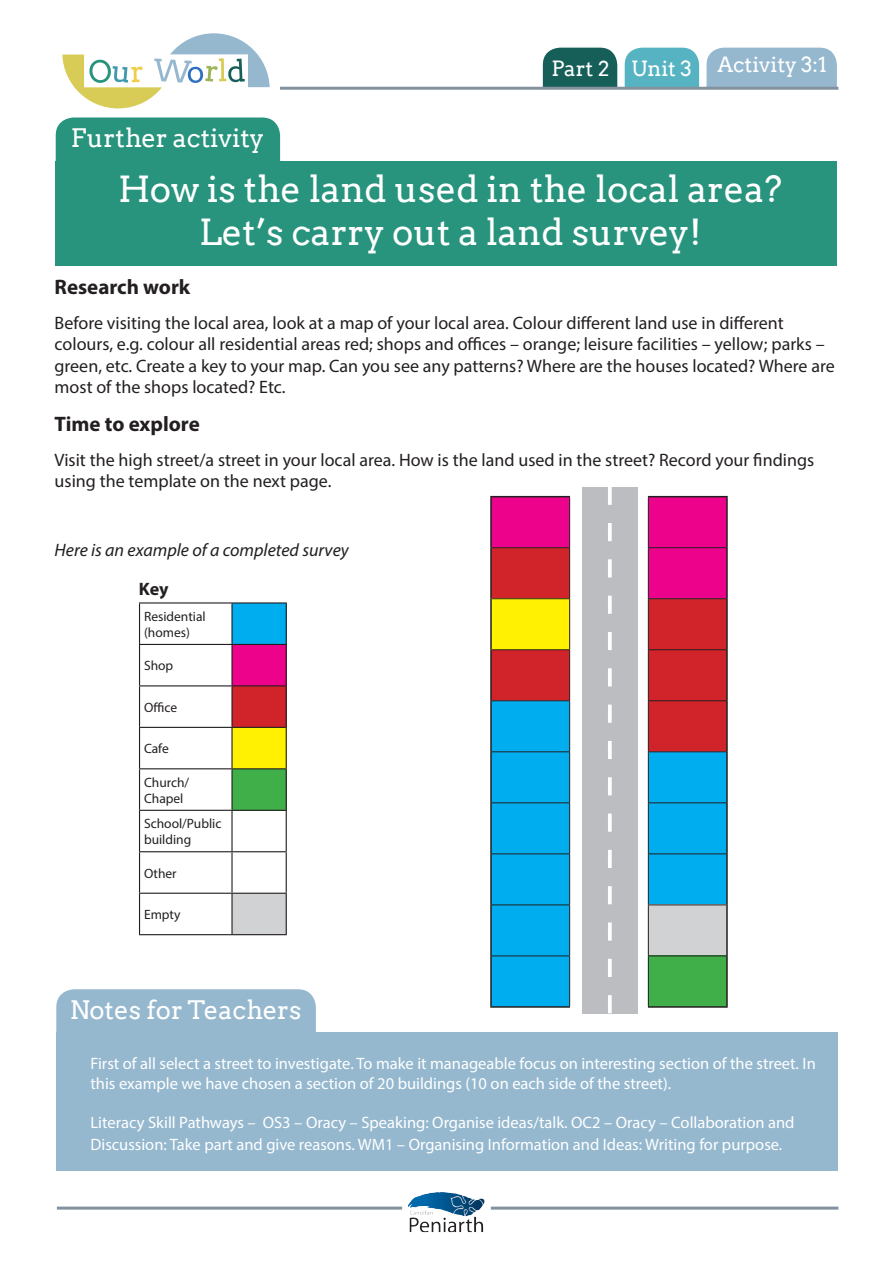
<style>
.page{position:relative;width:893px;height:1263px;background:#fff}
.page>*{position:absolute;margin:0;border:0;box-sizing:border-box;transform-origin:0 0}
.t1{font:36px "Arvo";color:#fff}
.t2{font:25.5px "Arvo";color:#fff}
.t3{font:700 21px "Myriad Pro";color:#231f20}
.t4{font:21px "Arvo";color:#fff}
.t5{font:18px/21.6px "Myriad Pro";color:#231f20}
.t6{font:italic 18px "Myriad Pro";color:#231f20}
.t7{font:700 18px "Myriad Pro";color:#231f20}
.t8{font:16.5px/19.8px "Myriad Pro";color:#fff}
.t9{font:13.5px/16.2px "Myriad Pro";color:#231f20}
</style>
<div class="page">
<svg style="left:541px;top:47px;width:298px;height:43px;background:#73a9b4"></svg>
<hr style="left:56px;top:87px;width:782px;height:3px;background:#83929e">
<div style="left:56px;top:33px;width:224px;height:80px;background:#fff"></div>
<svg style="left:62px;top:33px;width:208px;height:75px"></svg>
<hr style="left:57px;top:1206px;width:781px;height:3px;background:#83929e">
<div style="left:402px;top:1189px;width:89px;height:58px;background:#fff;border-radius:18px"></div>
<img style="left:408px;top:1192px;width:76px;height:40px">
<div style="left:56px;top:117px;width:224px;height:128px;background:#28947d;border-radius:18px"></div>
<div style="left:56px;top:161px;width:781px;height:105px;background:#28947d"></div>
<div style="left:56px;top:989px;width:260px;height:91px;background:#95b8cf;border-radius:18px"></div>
<div style="left:56px;top:1032px;width:782px;height:139px;background:#95b8cf"></div>
<div style="left:232px;top:603px;width:54px;height:41px;background:#00aeef"></div>
<div style="left:232px;top:644px;width:54px;height:42px;background:#ed028c"></div>
<div style="left:232px;top:686px;width:54px;height:41px;background:#d1232a"></div>
<div style="left:232px;top:727px;width:54px;height:42px;background:#fff101"></div>
<div style="left:232px;top:769px;width:54px;height:41px;background:#40ae49"></div>
<div style="left:232px;top:893px;width:54px;height:42px;background:#d1d2d4"></div>
<hr style="left:139px;top:602px;width:93px;height:1px;background:#231f20">
<hr style="left:139px;top:603px;width:1px;height:41px;background:#231f20">
<hr style="left:232px;top:602px;width:55px;height:1px;background:#231f20">
<hr style="left:231px;top:603px;width:2px;height:41px;background:#231f20">
<hr style="left:286px;top:603px;width:1px;height:41px;background:#231f20">
<hr style="left:139px;top:644px;width:93px;height:1px;background:#231f20">
<hr style="left:139px;top:645px;width:1px;height:40px;background:#231f20">
<hr style="left:232px;top:644px;width:55px;height:1px;background:#231f20">
<hr style="left:231px;top:645px;width:2px;height:40px;background:#231f20">
<hr style="left:286px;top:645px;width:1px;height:40px;background:#231f20">
<hr style="left:139px;top:685px;width:93px;height:1px;background:#231f20">
<hr style="left:139px;top:686px;width:1px;height:41px;background:#231f20">
<hr style="left:232px;top:685px;width:55px;height:1px;background:#231f20">
<hr style="left:231px;top:686px;width:2px;height:41px;background:#231f20">
<hr style="left:286px;top:686px;width:1px;height:41px;background:#231f20">
<hr style="left:139px;top:727px;width:93px;height:1px;background:#231f20">
<hr style="left:139px;top:728px;width:1px;height:40px;background:#231f20">
<hr style="left:232px;top:727px;width:55px;height:1px;background:#231f20">
<hr style="left:231px;top:728px;width:2px;height:40px;background:#231f20">
<hr style="left:286px;top:728px;width:1px;height:40px;background:#231f20">
<hr style="left:139px;top:768px;width:93px;height:1px;background:#231f20">
<hr style="left:139px;top:769px;width:1px;height:41px;background:#231f20">
<hr style="left:232px;top:768px;width:55px;height:1px;background:#231f20">
<hr style="left:231px;top:769px;width:2px;height:41px;background:#231f20">
<hr style="left:286px;top:769px;width:1px;height:41px;background:#231f20">
<hr style="left:139px;top:810px;width:93px;height:1px;background:#231f20">
<hr style="left:139px;top:811px;width:1px;height:40px;background:#231f20">
<hr style="left:232px;top:810px;width:55px;height:1px;background:#231f20">
<hr style="left:231px;top:811px;width:2px;height:40px;background:#231f20">
<hr style="left:286px;top:811px;width:1px;height:40px;background:#231f20">
<hr style="left:139px;top:851px;width:93px;height:1px;background:#231f20">
<hr style="left:139px;top:852px;width:1px;height:41px;background:#231f20">
<hr style="left:232px;top:851px;width:55px;height:1px;background:#231f20">
<hr style="left:231px;top:852px;width:2px;height:41px;background:#231f20">
<hr style="left:286px;top:852px;width:1px;height:41px;background:#231f20">
<hr style="left:139px;top:893px;width:93px;height:1px;background:#231f20">
<hr style="left:139px;top:894px;width:1px;height:40px;background:#231f20">
<hr style="left:232px;top:893px;width:55px;height:1px;background:#231f20">
<hr style="left:231px;top:894px;width:2px;height:40px;background:#231f20">
<hr style="left:286px;top:894px;width:1px;height:40px;background:#231f20">
<hr style="left:139px;top:934px;width:93px;height:1px;background:#231f20">
<hr style="left:232px;top:934px;width:55px;height:1px;background:#231f20">
<hr style="left:490px;top:496px;width:80px;height:1px;background:#231f20">
<hr style="left:490px;top:497px;width:2px;height:51px;background:#231f20">
<hr style="left:648px;top:496px;width:80px;height:1px;background:#231f20">
<hr style="left:726px;top:497px;width:2px;height:51px;background:#231f20">
<hr style="left:490px;top:548px;width:2px;height:51px;background:#231f20">
<hr style="left:726px;top:548px;width:2px;height:51px;background:#231f20">
<hr style="left:490px;top:599px;width:2px;height:51px;background:#231f20">
<hr style="left:726px;top:599px;width:2px;height:51px;background:#231f20">
<hr style="left:490px;top:650px;width:2px;height:51px;background:#231f20">
<hr style="left:726px;top:650px;width:2px;height:51px;background:#231f20">
<hr style="left:490px;top:701px;width:2px;height:51px;background:#231f20">
<hr style="left:726px;top:701px;width:2px;height:51px;background:#231f20">
<hr style="left:490px;top:752px;width:2px;height:51px;background:#231f20">
<hr style="left:726px;top:752px;width:2px;height:51px;background:#231f20">
<hr style="left:490px;top:803px;width:2px;height:51px;background:#231f20">
<hr style="left:726px;top:803px;width:2px;height:51px;background:#231f20">
<hr style="left:490px;top:854px;width:2px;height:51px;background:#231f20">
<hr style="left:726px;top:854px;width:2px;height:51px;background:#231f20">
<hr style="left:490px;top:905px;width:2px;height:51px;background:#231f20">
<hr style="left:726px;top:905px;width:2px;height:51px;background:#231f20">
<hr style="left:490px;top:956px;width:2px;height:50px;background:#231f20">
<hr style="left:726px;top:956px;width:2px;height:50px;background:#231f20">
<hr style="left:490px;top:1006px;width:80px;height:2px;background:#231f20">
<hr style="left:648px;top:1006px;width:80px;height:2px;background:#231f20">
<svg style="left:491px;top:487px;width:236px;height:526px;background:#9194aa"></svg>
<p class="t2" style="left:71px;top:123px;width:195px">Further activity</p>
<p class="t4" style="left:552px;top:53px;width:277px">Part 2 Unit 3 Activity 3:1</p>
<p class="t1" style="left:118px;top:169px;width:665px">How is the land used in the local area?</p>
<p class="t1" style="left:199px;top:212px;width:504px">Let’s carry out a land survey!</p>
<p class="t3" style="left:55px;top:273px;width:137px">Research work</p>
<p class="t5" style="left:55px;top:311px;width:782px">Before visiting the local area, look at a map of your local area. Colour different land use in different colours, e.g. colour all residential areas red; shops and offices – orange; leisure facilities – yellow; parks – green, etc. Create a key to your map. Can you see any patterns? Where are the houses located? Where are most of the shops located? Etc.</p>
<p class="t3" style="left:55px;top:411px;width:147px">Time to explore</p>
<p class="t5" style="left:55px;top:449px;width:761px">Visit the high street/a street in your local area. How is the land used in the street? Record your findings using the template on the next page.</p>
<p class="t6" style="left:55px;top:539px;width:296px">Here is an example of a completed survey</p>
<p class="t7" style="left:139px;top:577px;width:31px">Key</p>
<p class="t9" style="left:144px;top:608px;width:63px">Residential (homes)</p>
<p class="t9" style="left:144px;top:657px;width:31px">Shop</p>
<p class="t9" style="left:144px;top:699px;width:35px">Office</p>
<p class="t9" style="left:144px;top:740px;width:26px">Cafe</p>
<p class="t9" style="left:144px;top:774px;width:47px">Church/<br>Chapel</p>
<p class="t9" style="left:144px;top:815px;width:79px">School/Public building</p>
<p class="t9" style="left:144px;top:865px;width:34px">Other</p>
<p class="t9" style="left:144px;top:906px;width:38px">Empty</p>
<p class="t2" style="left:70px;top:995px;width:233px">Notes for Teachers</p>
<p class="t8" style="left:91px;top:1053px;width:727px">First of all select a street to investigate. To make it manageable focus on interesting section of the street. In this example we have chosen a section of 20 buildings (10 on each side of the street).</p>
<p class="t8" style="left:91px;top:1111px;width:705px;line-height:21.6px">Literacy Skill Pathways – OS3 – Oracy – Speaking: Organise ideas/talk. OC2 – Oracy – Collaboration and<br>Discussion: Take part and give reasons. WM1 – Organising Information and Ideas: Writing for purpose.</p>
</div>
